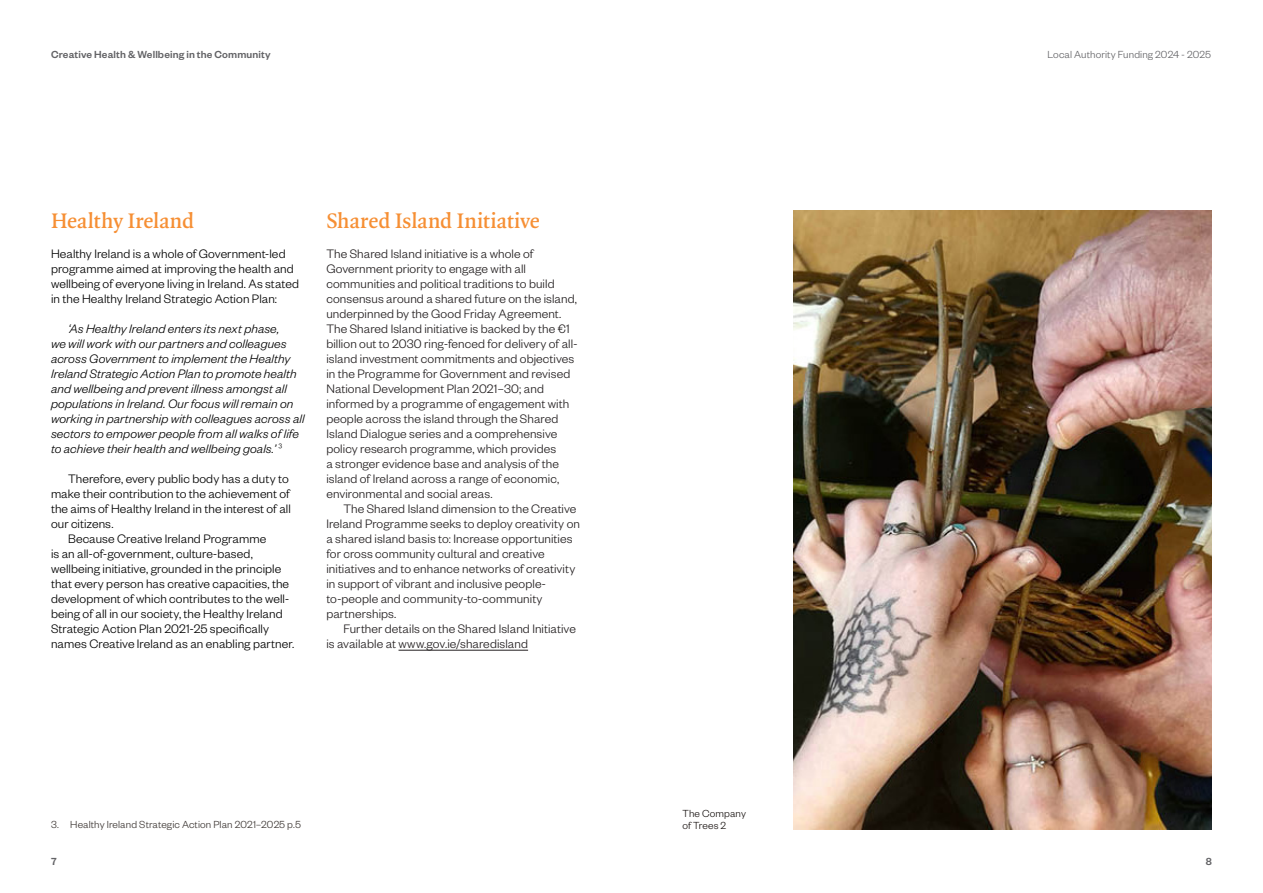
<style>
.page{position:relative;width:1263px;height:893px;background:#fff}
.page>*{position:absolute;margin:0;border:0;box-sizing:border-box;transform-origin:0 0}
.Large_Paragraph{font:600 22.5px "Quadraat OT";letter-spacing:.005em;color:#f68f34}
.Body{font:300 13.5px/15px "Founders Grotesk";letter-spacing:.005em;color:#231f20}
.Body-2{font:300 13.5px/15px "Founders Grotesk";letter-spacing:.005em;color:#000}
.Body-3{font:italic 300 13.5px/15px "Founders Grotesk";letter-spacing:.005em;color:#000}
.footnotes{font:300 11.25px "Founders Grotesk";letter-spacing:.01em;color:#3b3532}
.t1{font:500 11.25px "Founders Grotesk";letter-spacing:.015em;color:#636366}
.t2{font:300 11.25px "Founders Grotesk";letter-spacing:.01em;color:#636366}
.t3{font:300 11.25px/12px "Founders Grotesk";letter-spacing:.015em;color:#1b1513}
.s1{font-family:"Lato";font-style:normal}
</style>
<div class="page">
<hr style="left:398px;top:650px;width:130px;height:1px;background:#231f20">
<img style="left:793px;top:211px;width:419px;height:618px">
<p class="t1" style="left:51px;top:47px;width:221px">Creative Health &amp; Wellbeing in the Community</p>
<p class="Large_Paragraph" style="left:51px;top:205px;width:145px">Healthy Ireland</p>
<p class="Large_Paragraph" style="left:326px;top:205px;width:215px">Shared Island Initiative</p>
<p class="Body-2" style="left:51px;top:245px;width:249px">Healthy Ireland is a whole of Government-led programme aimed at improving the health and wellbeing of everyone living in Ireland. As stated in the Healthy Ireland Strategic Action Plan:</p>
<p class="Body-3" style="left:51px;top:320px;width:255px;text-indent:17px">‘As Healthy Ireland enters its next phase,<br>we will work with our partners and colleagues across Government to implement the Healthy Ireland Strategic Action Plan to promote health and wellbeing and prevent illness amongst all populations in Ireland. Our focus will remain on working in partnership with colleagues across all sectors to empower people from all walks of life to achieve their health and wellbeing goals.’ <span class="s1">3</span></p>
<p class="Body-2" style="left:51px;top:470px;width:241px;text-indent:17px">Therefore, every public body has a duty to make their contribution to the achievement of the aims of Healthy Ireland in the interest of all our citizens.</p>
<p class="Body-2" style="left:51px;top:530px;width:245px;text-indent:17px">Because Creative Ireland Programme<br>is an all-of-government, culture-based, wellbeing initiative, grounded in the principle that every person has creative capacities, the development of which contributes to the well&shy;being of all in our society, the Healthy Ireland Strategic Action Plan 2021-25 specifically names Creative Ireland as an enabling partner.</p>
<p class="Body" style="left:326px;top:245px;width:253px">The Shared Island initiative is a whole of Government priority to engage with all communities and political traditions to build consensus around a shared future on the island, underpinned by the Good Friday Agreement.<br>The Shared Island initiative is backed by the €1 billion out to 2030 ring-fenced for delivery of all&shy;island investment commitments and objectives in the Programme for Government and revised National Development Plan 2021–30; and informed by a programme of engagement with people across the island through the Shared Island Dialogue series and a comprehensive policy research programme, which provides<br>a stronger evidence base and analysis of the island of Ireland across a range of economic, environmental and social areas.</p>
<p class="Body" style="left:326px;top:500px;width:255px;text-indent:17px">The Shared Island dimension to the Creative Ireland Programme seeks to deploy creativity on a shared island basis to: Increase opportunities for cross community cultural and creative initiatives and to enhance networks of creativity in support of vibrant and inclusive people&shy;to-people and community-to-community partnerships.</p>
<p class="Body" style="left:326px;top:620px;width:251px;text-indent:17px">Further details on the Shared Island Initiative is available at www.gov.ie/sharedisland</p>
<p class="footnotes" style="left:51px;top:818px;width:252px">3. Healthy Ireland Strategic Action Plan 2021–2025 p.5</p>
<p class="t3" style="left:682px;top:807px;width:65px">The Company of Trees 2</p>
<p class="t2" style="left:1047px;top:48px;width:165px">Local Authority Funding 2024 - 2025</p>
<p class="t1" style="left:51px;top:854px;width:7px">7</p>
<p class="t1" style="left:1206px;top:854px;width:8px">8</p>
</div>
